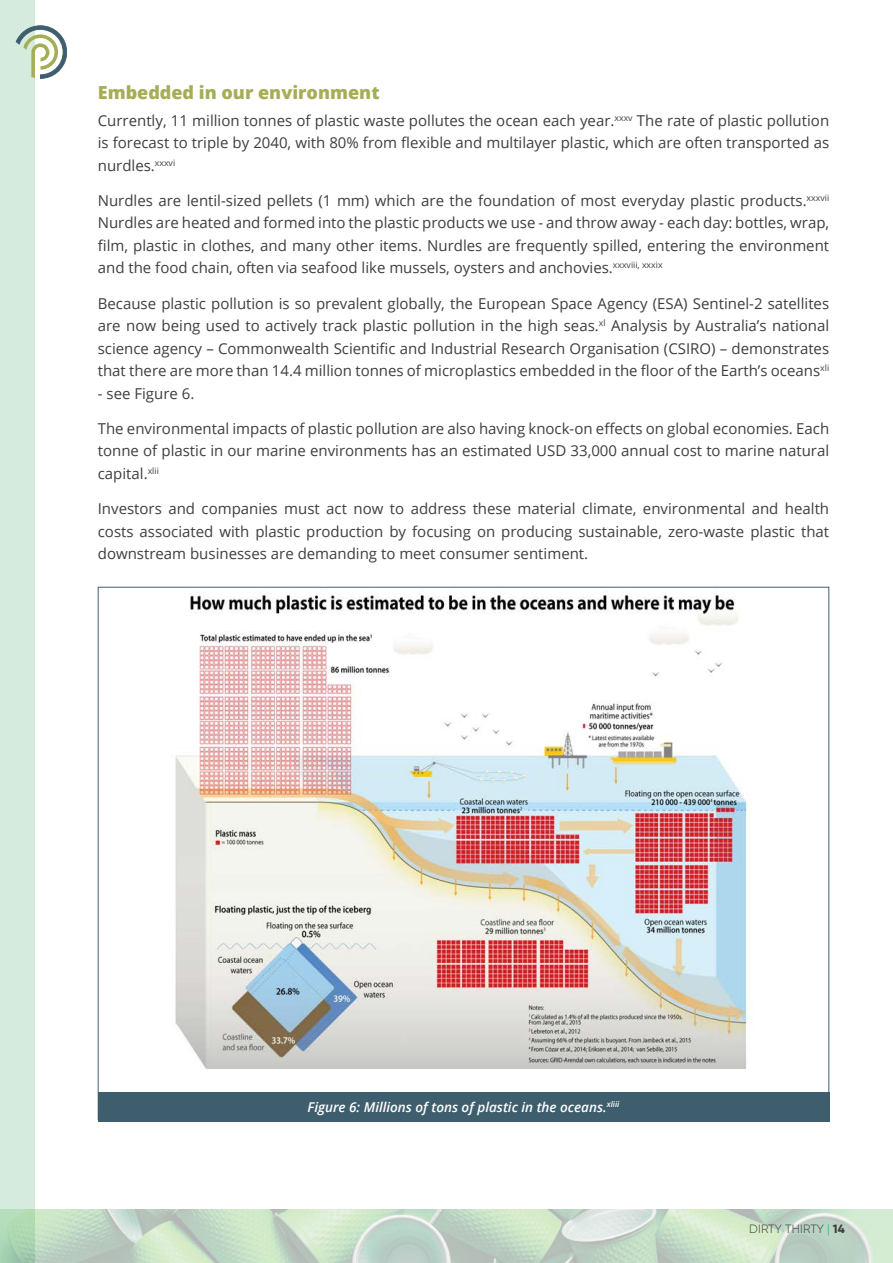
<style>
.page{position:relative;width:893px;height:1263px;background:#fff}
.page>*{position:absolute;margin:0;border:0;box-sizing:border-box;transform-origin:0 0}
.t1{font:800 18px "Open Sans";color:#a6ae55}
.t2{font:15px/22.5px "Open Sans";color:#3e3e3f;text-align:justify}
.t3{font:italic 600 13.5px "Open Sans";color:#fff}
.t4{font:300 12px "Gilroy";letter-spacing:.01em;color:#3e3e3f}
.s1{color:#13b27b}
.s2{font-weight:800}
</style>
<div class="page">
<div style="left:0;top:0;width:34px;height:1263px;background:#d4ebde"></div>
<img style="left:0;top:1210px;width:893px;height:53px">
<svg style="left:16px;top:26px;width:51px;height:53px"></svg>
<img style="left:175px;top:593px;width:575px;height:475px">
<div style="left:98px;top:1092px;width:731px;height:29px;background:#3f5e6d"></div>
<p class="t1" style="left:98px;top:79px;width:283px">Embedded in our environment</p>
<p class="t2" style="left:98px;top:108px;width:733px">Currently, 11 million tonnes of plastic waste pollutes the ocean each year.<sup>xxxv</sup> The rate of plastic pollution is forecast to triple by 2040, with 80% from flexible and multilayer plastic, which are often transported as nurdles.<sup>xxxvi</sup></p>
<p class="t2" style="left:98px;top:189px;width:733px">Nurdles are lentil-sized pellets (1 mm) which are the foundation of most everyday plastic products.<sup>xxxvii </sup>Nurdles are heated and formed into the plastic products we use - and throw away - each day: bottles, wrap, film, plastic in clothes, and many other items. Nurdles are frequently spilled, entering the environment and the food chain, often via seafood like mussels, oysters and anchovies.<sup>xxxviii,</sup> <sup>xxxix</sup></p>
<p class="t2" style="left:98px;top:291px;width:733px">Because plastic pollution is so prevalent globally, the European Space Agency (ESA) Sentinel-2 satellites are now being used to actively track plastic pollution in the high seas.<sup>xl</sup> Analysis by Australia’s national science agency – Commonwealth Scientific and Industrial Research Organisation (CSIRO) – demonstrates that there are more than 14.4 million tonnes of microplastics embedded in the floor of the Earth’s oceans<sup>xli</sup></p>
<p class="t2" style="left:98px;top:381px;width:98px">- see Figure 6.</p>
<p class="t2" style="left:98px;top:417px;width:733px">The environmental impacts of plastic pollution are also having knock-on effects on global economies. Each tonne of plastic in our marine environments has an estimated USD 33,000 annual cost to marine natural capital.<sup>xlii</sup></p>
<p class="t2" style="left:98px;top:497px;width:733px">Investors and companies must act now to address these material climate, environmental and health costs associated with plastic production by focusing on producing sustainable, zero-waste plastic that downstream businesses are demanding to meet consumer sentiment.</p>
<p class="t3" style="left:308px;top:1098px;width:313px">Figure 6: Millions of tons of plastic in the oceans.<sup>xliii</sup></p>
<p class="t4" style="left:749px;top:1222px;width:97px">DIRTY THIRTY <span class="s1">|</span> <span class="s2">14</span></p>
</div>
